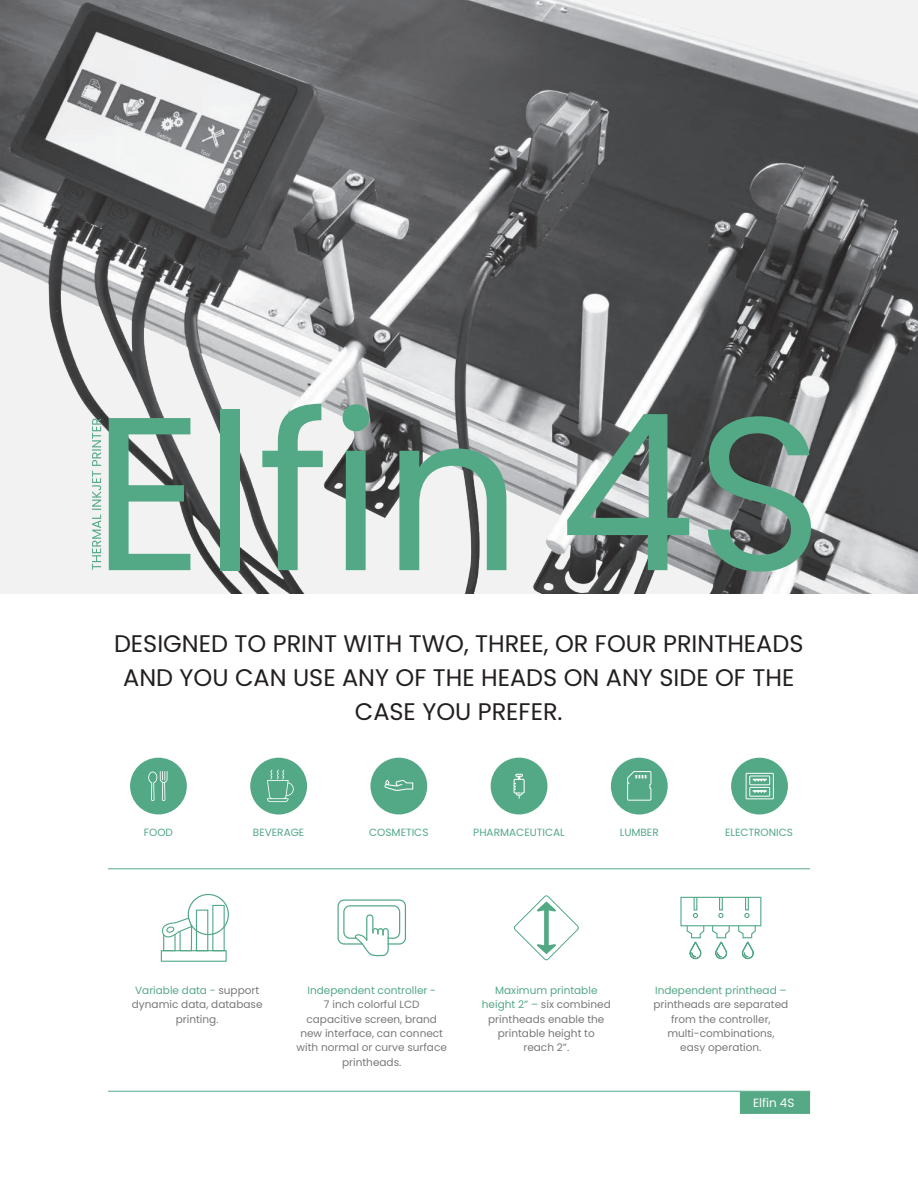
<style>
.page{position:relative;width:918px;height:1188px;background:#fff}
.page>*{position:absolute;margin:0;border:0;box-sizing:border-box;transform-origin:0 0}
.t1{font:217.95px "Poppins";color:#53a886}
.t2{font:24px/34.2px "Poppins";color:#231f20;text-align:center}
.t3{font:12px "Poppins";color:#fff}
.t4{font:10.5px/14.4px "Poppins";color:#777877;text-align:center}
.t5{font:10.5px "Poppins";color:#53a886}
.s1{color:#53a886}
</style>
<div class="page">
<img style="left:0;top:0;width:918px;height:593px">
<svg style="left:514px;top:895px;width:65px;height:66px"></svg>
<hr style="left:108px;top:1091px;width:702px;height:1px;background:#56a985">
<div style="left:740px;top:1091px;width:70px;height:23px;background:#56a985"></div>
<svg style="left:92px;top:419px;width:9px;height:151px"></svg>
<hr style="left:108px;top:868px;width:702px;height:1px;background:#56a985">
<svg style="left:337px;top:899px;width:69px;height:57px"></svg>
<div style="left:611px;top:758px;width:57px;height:57px;background:#53a886;border-radius:50%"></div>
<svg style="left:627px;top:771px;width:24px;height:30px"></svg>
<div style="left:250px;top:758px;width:57px;height:57px;background:#53a886;border-radius:50%"></div>
<svg style="left:267px;top:770px;width:27px;height:32px"></svg>
<div style="left:130px;top:758px;width:57px;height:56px;background:#53a886;border-radius:50%"></div>
<svg style="left:148px;top:771px;width:20px;height:30px"></svg>
<div style="left:370px;top:758px;width:57px;height:56px;background:#53a886;border-radius:50%"></div>
<svg style="left:384px;top:780px;width:29px;height:11px"></svg>
<div style="left:731px;top:758px;width:57px;height:57px;background:#53a886;border-radius:50%"></div>
<svg style="left:746px;top:773px;width:28px;height:26px"></svg>
<div style="left:491px;top:758px;width:56px;height:56px;background:#53a886;border-radius:50%"></div>
<svg style="left:514px;top:774px;width:11px;height:25px"></svg>
<svg style="left:680px;top:896px;width:82px;height:63px"></svg>
<svg style="left:188px;top:894px;width:40px;height:41px"></svg>
<div style="left:188px;top:894px;width:41px;height:41px;border:1px solid #53a886;border-radius:50%"></div>
<svg style="left:160px;top:904px;width:67px;height:58px"></svg>
<p class="t1" style="left:92px;top:367px;width:733px">Elfin 4S</p>
<p class="t2" style="left:114px;top:627px;width:691px">DESIGNED TO PRINT WITH TWO, THREE, OR FOUR PRINTHEADS<br>AND YOU CAN USE ANY OF THE HEADS ON ANY SIDE OF THE<br>CASE YOU PREFER.</p>
<p class="t5" style="left:144px;top:826px;width:31px">FOOD</p>
<p class="t5" style="left:253px;top:826px;width:53px">BEVERAGE</p>
<p class="t5" style="left:369px;top:826px;width:61px">COSMETICS</p>
<p class="t5" style="left:473px;top:826px;width:93px">PHARMACEUTICAL</p>
<p class="t5" style="left:620px;top:826px;width:40px">LUMBER</p>
<p class="t5" style="left:725px;top:826px;width:69px">ELECTRONICS</p>
<p class="t4" style="left:132px;top:983px;width:132px"><span class="s1">Variable data -</span> support dynamic data, database printing.</p>
<p class="t4" style="left:297px;top:983px;width:152px"><span class="s1">Independent controller -<br></span>7 inch colorful LCD capacitive screen, brand new interface, can connect with normal or curve surface printheads.</p>
<p class="t4" style="left:482px;top:983px;width:130px"><span class="s1">Maximum printable height 2” –</span> six combined printheads enable the printable height to reach 2”.</p>
<p class="t4" style="left:654px;top:983px;width:136px"><span class="s1">Independent printhead – </span>printheads are separated from the controller, multi-combinations,<br>easy operation.</p>
<p class="t3" style="left:753px;top:1096px;width:43px">Elfin 4S</p>
</div>
